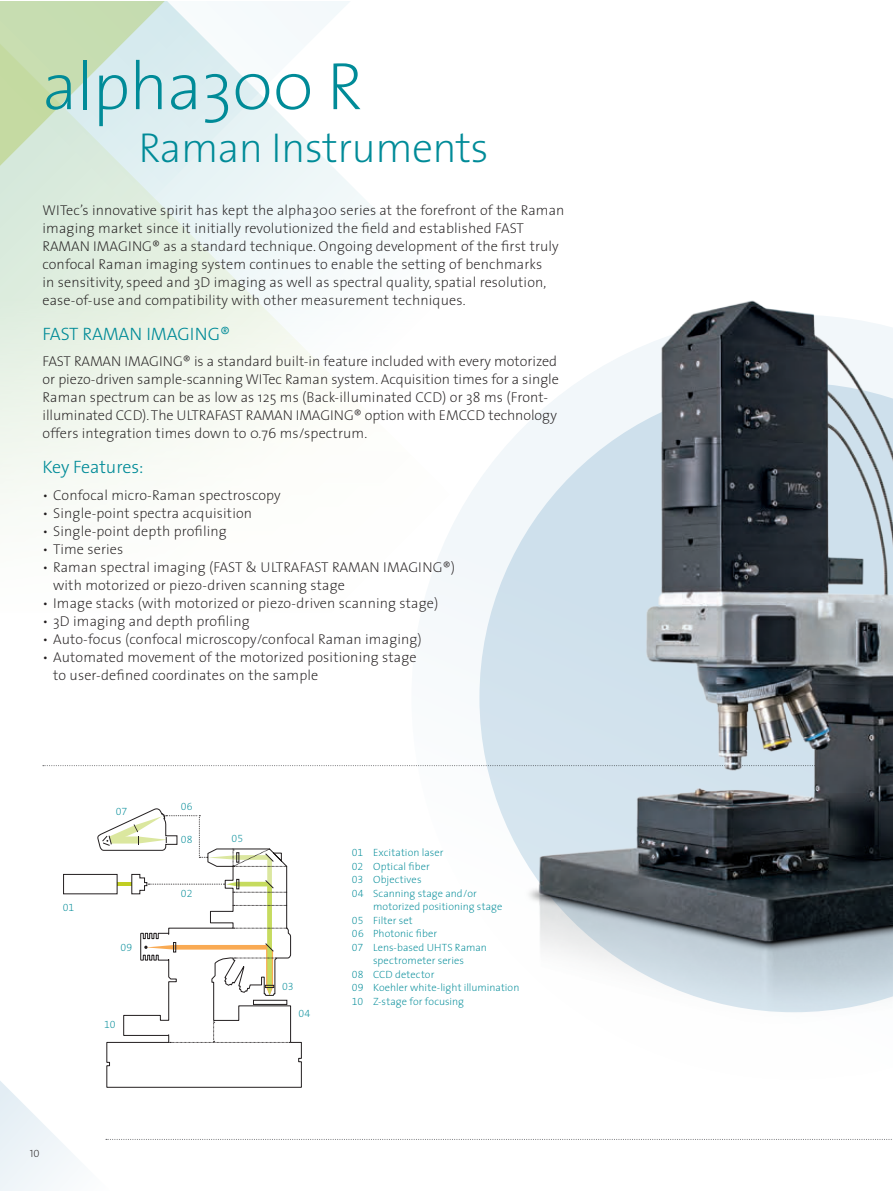
<style>
.page{position:relative;width:893px;height:1191px;background:#fff}
.page>*{position:absolute;margin:0;border:0;box-sizing:border-box;transform-origin:0 0}
.t1{font:200 67.5px "The Sans";letter-spacing:-.015em;color:#008b98}
.t2{font:200 42px "The Sans";letter-spacing:-.015em;color:#008b98}
.t3{font:300 18px "The Sans";letter-spacing:-.01em;color:#008b98}
.t4{font:200 14.25px/18px "The Sans";letter-spacing:.01em;color:#231f20}
.t5{font:200 10.5px "The Sans";letter-spacing:.005em;color:#008b98}
.t6{font:10.5px "The Sans Extra Light Expert";letter-spacing:.005em;color:#008b98}
.t7{font:10.5px "The Sans Extra Light Caps";color:#231f20}
.s1{font-family:"The Sans Extra Light Expert";font-weight:400}
</style>
<div class="page">
<svg style="left:0;top:1px;width:377px;height:297px"></svg>
<svg style="left:0;top:1px;width:166px;height:179px;background:#d0e4cd"></svg>
<svg style="left:0;top:298px;width:410px;height:597px"></svg>
<svg style="left:43px;top:765px;width:850px;height:1px"></svg>
<img style="left:440px;top:300px;width:452px;height:713px">
<svg style="left:0;top:1081px;width:892px;height:110px"></svg>
<svg style="left:106px;top:848px;width:196px;height:240px"></svg>
<svg style="left:168px;top:1021px;width:123px;height:22px"></svg>
<div style="left:253px;top:999px;width:34px;height:5px;border:1px solid #231f20"></div>
<div style="left:63px;top:874px;width:55px;height:20px;border:1px solid #231f20"></div>
<svg style="left:96px;top:807px;width:192px;height:188px"></svg>
<h1 class="t1" style="left:43px;top:31px;width:322px">alpha300 R</h1>
<h2 class="t2" style="left:138px;top:113px;width:352px">Raman Instruments</h2>
<p class="t4" style="left:43px;top:200px;width:523px">WITec’s innovative spirit has kept the alpha300 series at the forefront of the Raman imaging market since it initially revolutionized the field and established FAST RAMAN IMAGING® as a standard technique. Ongoing development of the first truly confocal Raman imaging system continues to enable the setting of benchmarks<br>in sensitivity, speed and 3D imaging as well as spectral quality, spatial resolution, ease-of-use and compatibility with other measurement techniques.</p>
<p class="t3" style="left:43px;top:319px;width:189px">FAST RAMAN IMAGING®</p>
<p class="t4" style="left:43px;top:352px;width:518px">FAST RAMAN IMAGING® is a standard built-in feature included with every motorized or piezo-driven sample-scanning WITec Raman system. Acquisition times for a single Raman spectrum can be as low as 125 ms (Back-illuminated CCD) or 38 ms (Front&shy;illuminated CCD). The ULTRAFAST RAMAN IMAGING® option with EMCCD technology offers integration times down to 0.76 ms/spectrum.</p>
<p class="t3" style="left:43px;top:452px;width:103px">Key Features:</p>
<p class="t4" style="left:43px;top:485px;width:240px">• Confocal micro-Raman spectroscopy</p>
<p class="t4" style="left:43px;top:503px;width:211px">• Single-point spectra acquisition</p>
<p class="t4" style="left:43px;top:521px;width:186px">• Single-point depth profiling</p>
<p class="t4" style="left:43px;top:539px;width:82px">• Time series</p>
<p class="t4" style="left:53px;top:557px;width:403px;text-indent:-11px">• Raman spectral imaging (FAST &amp; ULTRAFAST RAMAN IMAGING®) with motorized or piezo-driven scanning stage</p>
<p class="t4" style="left:43px;top:593px;width:397px">• Image stacks (with motorized or piezo-driven scanning stage)</p>
<p class="t4" style="left:43px;top:611px;width:209px">• 3D imaging and depth profiling</p>
<p class="t4" style="left:43px;top:629px;width:381px">• Auto-focus (confocal microscopy/confocal Raman imaging)</p>
<p class="t4" style="left:53px;top:647px;width:365px;text-indent:-11px">• Automated movement of the motorized positioning stage to user-defined coordinates on the sample</p>
<p class="t6" style="left:116px;top:802px;width:13px">07</p>
<p class="t6" style="left:63px;top:898px;width:13px">01</p>
<p class="t6" style="left:120px;top:939px;width:13px">09</p>
<p class="t6" style="left:104px;top:1015px;width:13px">10</p>
<p class="t7" style="left:30px;top:1145px;width:11px">10</p>
<p class="t6" style="left:181px;top:797px;width:13px">06</p>
<p class="t6" style="left:181px;top:830px;width:13px">08</p>
<p class="t6" style="left:181px;top:884px;width:13px">02</p>
<p class="t6" style="left:232px;top:830px;width:13px">05</p>
<p class="t6" style="left:282px;top:978px;width:13px">03</p>
<p class="t6" style="left:298px;top:1005px;width:13px">04</p>
<p class="t5" style="left:352px;top:844px;width:93px"><span class="s1">01</span> Excitation laser</p>
<p class="t5" style="left:352px;top:857px;width:79px"><span class="s1">02</span> Optical fiber</p>
<p class="t5" style="left:352px;top:871px;width:71px"><span class="s1">03</span> Objectives</p>
<p class="t5" style="left:352px;top:884px;width:126px"><span class="s1">04</span> Scanning stage and/or</p>
<p class="t5" style="left:373px;top:898px;width:131px">motorized positioning stage</p>
<p class="t5" style="left:352px;top:911px;width:62px"><span class="s1">05</span> Filter set</p>
<p class="t5" style="left:352px;top:925px;width:87px"><span class="s1">06</span> Photonic fiber</p>
<p class="t5" style="left:352px;top:938px;width:136px"><span class="s1">07</span> Lens-based UHTS Raman</p>
<p class="t5" style="left:373px;top:952px;width:92px">spectrometer series</p>
<p class="t5" style="left:352px;top:965px;width:84px"><span class="s1">08</span> CCD detector</p>
<p class="t5" style="left:352px;top:979px;width:169px"><span class="s1">09</span> Koehler white-light illumination</p>
<p class="t5" style="left:352px;top:992px;width:114px"><span class="s1">10</span> Z-stage for focusing</p>
</div>
